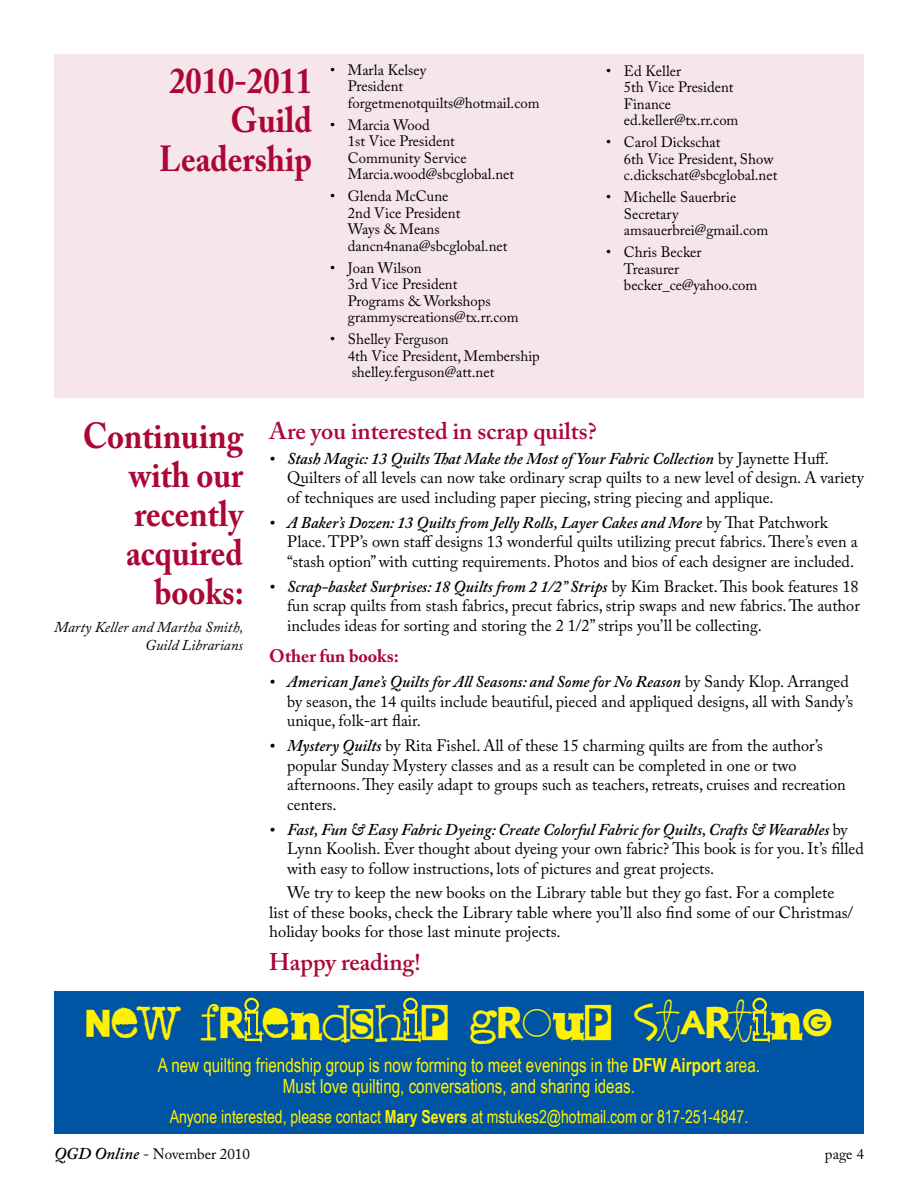
<style>
.page{position:relative;width:918px;height:1188px;background:#fff}
.page>*{position:absolute;margin:0;border:0;box-sizing:border-box;transform-origin:0 0}
.t1{font:43.5px "Hodgepodge";color:#fff200}
.t2{font:700 36px/39px "Adobe Caslon Pro";color:#ab0635;text-align:right;scale:.9 1}
.t3{font:600 24px "Adobe Caslon Pro";color:#ab0635}
.t4{font:19.5px/21px "Arial Narrow";color:#fff200;text-align:center;scale:.95 1}
.t5{font:18px "Arial Narrow";color:#fff200;scale:.95 1}
.t6{font:700 18px "Adobe Caslon Pro";color:#ab0635}
.t7{font:16.5px/19.5px "Adobe Caslon Pro";color:#000}
.t8{font:15px/16.5px "Adobe Caslon Pro";color:#000}
.t9{font:italic 15px/18px "Adobe Caslon Pro";color:#000;text-align:right}
.s1{font-weight:600;font-style:italic}
.s2{font-weight:700}
.s3{font-weight:600;font-style:italic;font-size:16.5px}
</style>
<div class="page">
<div style="left:54px;top:54px;width:810px;height:344px;background:#f6e6eb"></div>
<div style="left:54px;top:991px;width:810px;height:143px;background:#0054a4"></div>
<svg style="left:244px;top:997px;width:20px;height:46px"></svg>
<svg style="left:403px;top:997px;width:20px;height:46px"></svg>
<svg style="left:752px;top:997px;width:20px;height:46px"></svg>
<p class="t8" style="left:348px;top:62px;width:193px;text-indent:-18px">• Marla Kelsey<br>President forgetmenotquilts@hotmail.com</p>
<p class="t8" style="left:348px;top:116px;width:168px;text-indent:-18px">• Marcia Wood<br>1st Vice President<br>Community Service<br>Marcia.wood@sbcglobal.net</p>
<p class="t8" style="left:348px;top:188px;width:161px;text-indent:-18px">• Glenda McCune<br>2nd Vice President<br>Ways &amp; Means dancn4nana@sbcglobal.net</p>
<p class="t8" style="left:348px;top:259px;width:172px;text-indent:-18px">• Joan Wilson<br>3rd Vice President<br>Programs &amp; Workshops grammyscreations@tx.rr.com</p>
<p class="t8" style="left:348px;top:331px;width:193px;text-indent:-18px">• Shelley Ferguson<br>4th Vice President, Membership shelley.ferguson@att.net</p>
<h2 class="t2" style="left:159px;top:61px;width:171px">2010-2011<br>Guild<br>Leadership</h2>
<p class="t8" style="left:624px;top:62px;width:116px;text-indent:-18px">• Ed Keller<br>5th Vice President<br>Finance ed.keller@tx.rr.com</p>
<p class="t8" style="left:624px;top:134px;width:155px;text-indent:-18px">• Carol Dickschat<br>6th Vice President, Show c.dickschat@sbcglobal.net</p>
<p class="t8" style="left:624px;top:189px;width:146px;text-indent:-18px">• Michelle Sauerbrie<br>Secretary amsauerbrei@gmail.com</p>
<p class="t8" style="left:624px;top:244px;width:135px;text-indent:-18px">• Chris Becker<br>Treasurer becker_ce@yahoo.com</p>
<h2 class="t2" style="left:83px;top:416px;width:181px">Continuing with our recently acquired books:</h2>
<p class="t9" style="left:54px;top:618px;width:191px">Marty Keller and Martha Smith,<br>Guild Librarians</p>
<h3 class="t3" style="left:269px;top:417px;width:329px">Are you interested in scrap quilts?</h3>
<p class="t7" style="left:287px;top:448px;width:578px;text-indent:-18px"><span class="s1">• Stash Magic: 13 Quilts That Make the Most of Your Fabric Collection</span> by Jaynette Huff.<br>Quilters of all levels can now take ordinary scrap quilts to a new level of design. A variety of techniques are used including paper piecing, string piecing and applique.</p>
<p class="t7" style="left:287px;top:512px;width:572px;text-indent:-18px"><span class="s1">• A Baker’s Dozen: 13 Quilts from Jelly Rolls, Layer Cakes and More</span> by That Patchwork<br>Place. TPP’s own staff designs 13 wonderful quilts utilizing precut fabrics. There’s even a “stash option” with cutting requirements. Photos and bios of each designer are included.</p>
<p class="t7" style="left:287px;top:576px;width:574px;text-align:justify;text-indent:-18px"><span class="s1">• Scrap-basket Surprises: 18 Quilts from 2 1/2” Strips</span> by Kim Bracket. This book features 18 fun scrap quilts from stash fabrics, precut fabrics, strip swaps and new fabrics. The author includes ideas for sorting and storing the 2 1/2” strips you’ll be collecting.</p>
<p class="t6" style="left:269px;top:646px;width:131px">Other fun books:</p>
<p class="t7" style="left:287px;top:672px;width:568px;text-indent:-18px"><span class="s1">• American Jane’s Quilts for All Seasons: and Some for No Reason</span> by Sandy Klop. Arranged by season, the 14 quilts include beautiful, pieced and appliqued designs, all with Sandy’s unique, folk-art flair.</p>
<p class="t7" style="left:287px;top:736px;width:560px;text-indent:-18px"><span class="s1">• Mystery Quilts</span> by Rita Fishel. All of these 15 charming quilts are from the author’s popular Sunday Mystery classes and as a result can be completed in one or two afternoons. They easily adapt to groups such as teachers, retreats, cruises and recreation centers.</p>
<p class="t7" style="left:287px;top:819px;width:578px;text-indent:-18px"><span class="s1">• Fast, Fun &amp; Easy Fabric Dyeing: Create Colorful Fabric for Quilts, Crafts &amp; Wearables</span> by<br>Lynn Koolish. Ever thought about dyeing your own fabric? This book is for you. It’s filled with easy to follow instructions, lots of pictures and great projects.</p>
<p class="t7" style="left:269px;top:883px;width:586px;text-indent:18px">We try to keep the new books on the Library table but they go fast. For a complete list of these books, check the Library table where you’ll also find some of our Christmas/ holiday books for those last minute projects.</p>
<h3 class="t3" style="left:269px;top:948px;width:153px">Happy reading!</h3>
<h1 class="t1" style="left:86px;top:994px;width:748px">NEW FRIENDSHIP GROUP STARTING</h1>
<p class="t4" style="left:158px;top:1053px;width:635px">A new quilting friendship group is now forming to meet evenings in the <span class="s2">DFW Airport</span> area.<br>Must love quilting, conversations, and sharing ideas.</p>
<p class="t5" style="left:170px;top:1103px;width:611px">Anyone interested, please contact <span class="s2">Mary Severs</span> at mstukes2@hotmail.com or 817-251-4847.</p>
<p class="t8" style="left:54px;top:1145px;width:197px"><span class="s3">QGD Online</span> - November 2010</p>
<p class="t8" style="left:825px;top:1145px;width:41px">page 4</p>
</div>
